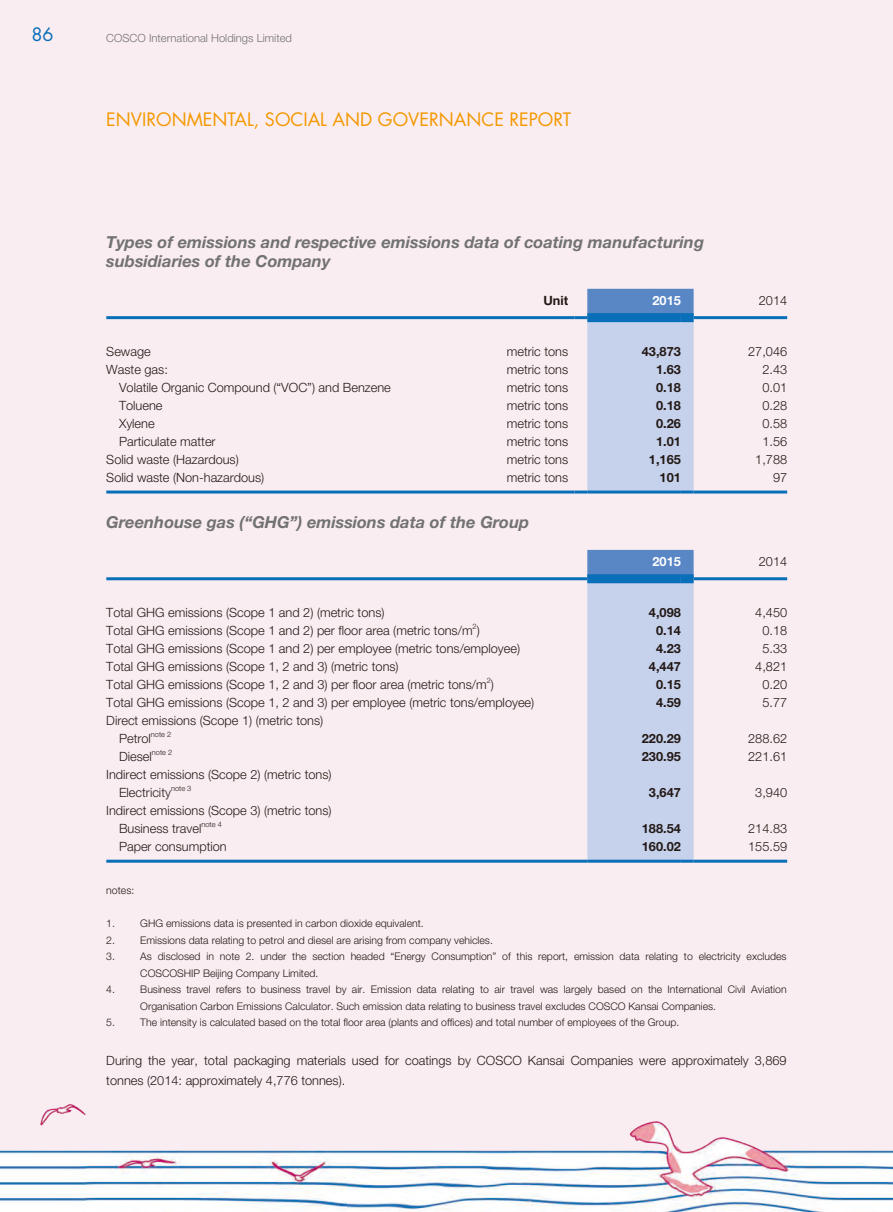
<style>
.page{position:relative;width:893px;height:1212px;background:#faedf1}
.page>*{position:absolute;margin:0;border:0;box-sizing:border-box;transform-origin:0 0}
.t1{font:18px "Futura Std";color:#f39800}
.t2{font:18px "Futura Std";color:#096fb8}
.t3{font:italic 700 16.5px/19.5px "Helvetica Neue LT Std";color:#727272}
.t4{font:300 12.75px/18px "Helvetica Neue LT Std";color:#231916}
.t5{font:700 12.75px "Helvetica Neue LT Std";color:#231916}
.t6{font:700 12.75px "Helvetica Neue LT Std";color:#fff}
.t7{font:300 11.25px "Helvetica Neue LT Std";color:#727272}
.t8{font:300 10.5px/16.5px "Helvetica Neue LT Std";color:#231916}
.t9{font:300 7.5px "Helvetica Neue LT Std";color:#231916}
</style>
<div class="page">
<hr style="left:106px;top:316px;width:375px;height:3px;background:#096fb8">
<hr style="left:481px;top:316px;width:94px;height:3px;background:#096fb8">
<hr style="left:694px;top:316px;width:93px;height:3px;background:#096fb8">
<hr style="left:106px;top:490px;width:375px;height:3px;background:#096fb8">
<hr style="left:481px;top:490px;width:94px;height:3px;background:#096fb8">
<svg style="left:575px;top:289px;width:119px;height:204px"></svg>
<hr style="left:694px;top:490px;width:93px;height:3px;background:#096fb8">
<hr style="left:106px;top:577px;width:481px;height:3px;background:#096fb8">
<hr style="left:694px;top:577px;width:93px;height:3px;background:#096fb8">
<hr style="left:106px;top:860px;width:481px;height:3px;background:#096fb8">
<svg style="left:587px;top:550px;width:107px;height:313px"></svg>
<hr style="left:694px;top:860px;width:93px;height:3px;background:#096fb8">
<h1 class="t2" style="left:31px;top:23px;width:24px">86</h1>
<p class="t7" style="left:106px;top:31px;width:187px">COSCO International Holdings Limited</p>
<h1 class="t1" style="left:106px;top:108px;width:466px">ENVIRONMENTAL, SOCIAL AND GOVERNANCE REPORT</h1>
<p class="t3" style="left:106px;top:232px;width:599px">Types of emissions and respective emissions data of coating manufacturing subsidiaries of the Company</p>
<p class="t5" style="left:543px;top:292px;width:26px">Unit</p>
<p class="t6" style="left:652px;top:292px;width:30px">2015</p>
<p class="t4" style="left:759px;top:291px;width:30px">2014</p>
<p class="t4" style="left:106px;top:342px;width:46px">Sewage</p>
<p class="t4" style="left:507px;top:342px;width:63px">metric tons</p>
<p class="t5" style="left:642px;top:344px;width:40px">43,873</p>
<p class="t4" style="left:748px;top:342px;width:40px">27,046</p>
<p class="t4" style="left:106px;top:360px;width:63px">Waste gas:</p>
<p class="t4" style="left:507px;top:360px;width:63px">metric tons</p>
<p class="t5" style="left:656px;top:362px;width:26px">1.63</p>
<p class="t4" style="left:762px;top:360px;width:26px">2.43</p>
<p class="t4" style="left:119px;top:378px;width:273px">Volatile Organic Compound (“VOC”) and Benzene</p>
<p class="t4" style="left:507px;top:378px;width:63px">metric tons</p>
<p class="t5" style="left:656px;top:380px;width:26px">0.18</p>
<p class="t4" style="left:762px;top:378px;width:26px">0.01</p>
<p class="t4" style="left:119px;top:396px;width:45px">Toluene</p>
<p class="t4" style="left:507px;top:396px;width:63px">metric tons</p>
<p class="t5" style="left:656px;top:398px;width:26px">0.18</p>
<p class="t4" style="left:762px;top:396px;width:26px">0.28</p>
<p class="t4" style="left:119px;top:414px;width:37px">Xylene</p>
<p class="t4" style="left:507px;top:414px;width:63px">metric tons</p>
<p class="t5" style="left:656px;top:416px;width:26px">0.26</p>
<p class="t4" style="left:762px;top:414px;width:26px">0.58</p>
<p class="t4" style="left:119px;top:432px;width:98px">Particulate matter</p>
<p class="t4" style="left:507px;top:432px;width:63px">metric tons</p>
<p class="t5" style="left:656px;top:434px;width:26px">1.01</p>
<p class="t4" style="left:762px;top:432px;width:26px">1.56</p>
<p class="t4" style="left:106px;top:450px;width:134px">Solid waste (Hazardous)</p>
<p class="t4" style="left:507px;top:450px;width:63px">metric tons</p>
<p class="t5" style="left:649px;top:452px;width:33px">1,165</p>
<p class="t4" style="left:755px;top:450px;width:33px">1,788</p>
<p class="t4" style="left:106px;top:468px;width:159px">Solid waste (Non-hazardous)</p>
<p class="t4" style="left:507px;top:468px;width:63px">metric tons</p>
<p class="t5" style="left:660px;top:470px;width:23px">101</p>
<p class="t4" style="left:773px;top:468px;width:16px">97</p>
<p class="t3" style="left:106px;top:512px;width:424px">Greenhouse gas (“GHG”) emissions data of the Group</p>
<p class="t6" style="left:652px;top:553px;width:30px">2015</p>
<p class="t4" style="left:759px;top:552px;width:30px">2014</p>
<p class="t4" style="left:106px;top:603px;width:280px">Total GHG emissions (Scope 1 and 2) (metric tons)</p>
<p class="t5" style="left:649px;top:605px;width:33px">4,098</p>
<p class="t4" style="left:755px;top:603px;width:33px">4,450</p>
<p class="t4" style="left:106px;top:621px;width:375px">Total GHG emissions (Scope 1 and 2) per floor area (metric tons/m )</p>
<p class="t9" style="left:473px;top:621px;width:6px">2</p>
<p class="t5" style="left:656px;top:623px;width:26px">0.14</p>
<p class="t4" style="left:762px;top:621px;width:26px">0.18</p>
<p class="t4" style="left:106px;top:639px;width:415px">Total GHG emissions (Scope 1 and 2) per employee (metric tons/employee)</p>
<p class="t5" style="left:656px;top:641px;width:26px">4.23</p>
<p class="t4" style="left:762px;top:639px;width:26px">5.33</p>
<p class="t4" style="left:106px;top:657px;width:294px">Total GHG emissions (Scope 1, 2 and 3) (metric tons)</p>
<p class="t5" style="left:649px;top:659px;width:33px">4,447</p>
<p class="t4" style="left:755px;top:657px;width:33px">4,821</p>
<p class="t4" style="left:106px;top:675px;width:389px">Total GHG emissions (Scope 1, 2 and 3) per floor area (metric tons/m )</p>
<p class="t9" style="left:487px;top:675px;width:6px">2</p>
<p class="t5" style="left:656px;top:677px;width:26px">0.15</p>
<p class="t4" style="left:762px;top:675px;width:26px">0.20</p>
<p class="t4" style="left:106px;top:693px;width:429px">Total GHG emissions (Scope 1, 2 and 3) per employee (metric tons/employee)</p>
<p class="t5" style="left:656px;top:695px;width:26px">4.59</p>
<p class="t4" style="left:762px;top:693px;width:26px">5.77</p>
<p class="t4" style="left:119px;top:711px;width:206px;text-indent:-13px">Direct emissions (Scope 1) (metric tons)<br>Petrol</p>
<p class="t9" style="left:151px;top:729px;width:22px">note 2</p>
<p class="t5" style="left:642px;top:731px;width:40px">220.29</p>
<p class="t4" style="left:748px;top:729px;width:40px">288.62</p>
<p class="t4" style="left:119px;top:747px;width:34px">Diesel</p>
<p class="t9" style="left:152px;top:747px;width:22px">note 2</p>
<p class="t5" style="left:642px;top:749px;width:40px">230.95</p>
<p class="t4" style="left:748px;top:747px;width:40px">221.61</p>
<p class="t4" style="left:119px;top:765px;width:214px;text-indent:-13px">Indirect emissions (Scope 2) (metric tons)<br>Electricity</p>
<p class="t9" style="left:171px;top:783px;width:22px">note 3</p>
<p class="t5" style="left:649px;top:785px;width:33px">3,647</p>
<p class="t4" style="left:755px;top:783px;width:33px">3,940</p>
<p class="t4" style="left:119px;top:801px;width:214px;text-indent:-13px">Indirect emissions (Scope 3) (metric tons)<br>Business travel</p>
<p class="t9" style="left:201px;top:819px;width:22px">note 4</p>
<p class="t5" style="left:642px;top:821px;width:40px">188.54</p>
<p class="t4" style="left:748px;top:819px;width:40px">214.83</p>
<p class="t4" style="left:119px;top:837px;width:109px">Paper consumption</p>
<p class="t5" style="left:642px;top:839px;width:40px">160.02</p>
<p class="t4" style="left:748px;top:837px;width:40px">155.59</p>
<p class="t8" style="left:106px;top:882px;width:30px">notes:</p>
<p class="t8" style="left:106px;top:915px;width:10px">1.</p>
<p class="t8" style="left:140px;top:915px;width:285px">GHG emissions data is presented in carbon dioxide equivalent.</p>
<p class="t8" style="left:106px;top:932px;width:10px">2.</p>
<p class="t8" style="left:140px;top:932px;width:354px">Emissions data relating to petrol and diesel are arising from company vehicles.</p>
<p class="t8" style="left:106px;top:948px;width:10px">3.</p>
<p class="t8" style="left:140px;top:948px;width:648px">As disclosed in note 2. under the section headed “Energy Consumption” of this report, emission data relating to electricity excludes<br>COSCOSHIP Beijing Company Limited.</p>
<p class="t8" style="left:106px;top:981px;width:10px">4.</p>
<p class="t8" style="left:140px;top:981px;width:648px">Business travel refers to business travel by air. Emission data relating to air travel was largely based on the International Civil Aviation<br>Organisation Carbon Emissions Calculator. Such emission data relating to business travel excludes COSCO Kansai Companies.</p>
<p class="t8" style="left:106px;top:1014px;width:10px">5.</p>
<p class="t8" style="left:140px;top:1014px;width:540px">The intensity is calculated based on the total floor area (plants and offices) and total number of employees of the Group.</p>
<p class="t4" style="left:106px;top:1051px;width:682px;line-height:19.5px">During the year, total packaging materials used for coatings by COSCO Kansai Companies were approximately 3,869 tonnes (2014: approximately 4,776 tonnes).</p>
</div>
